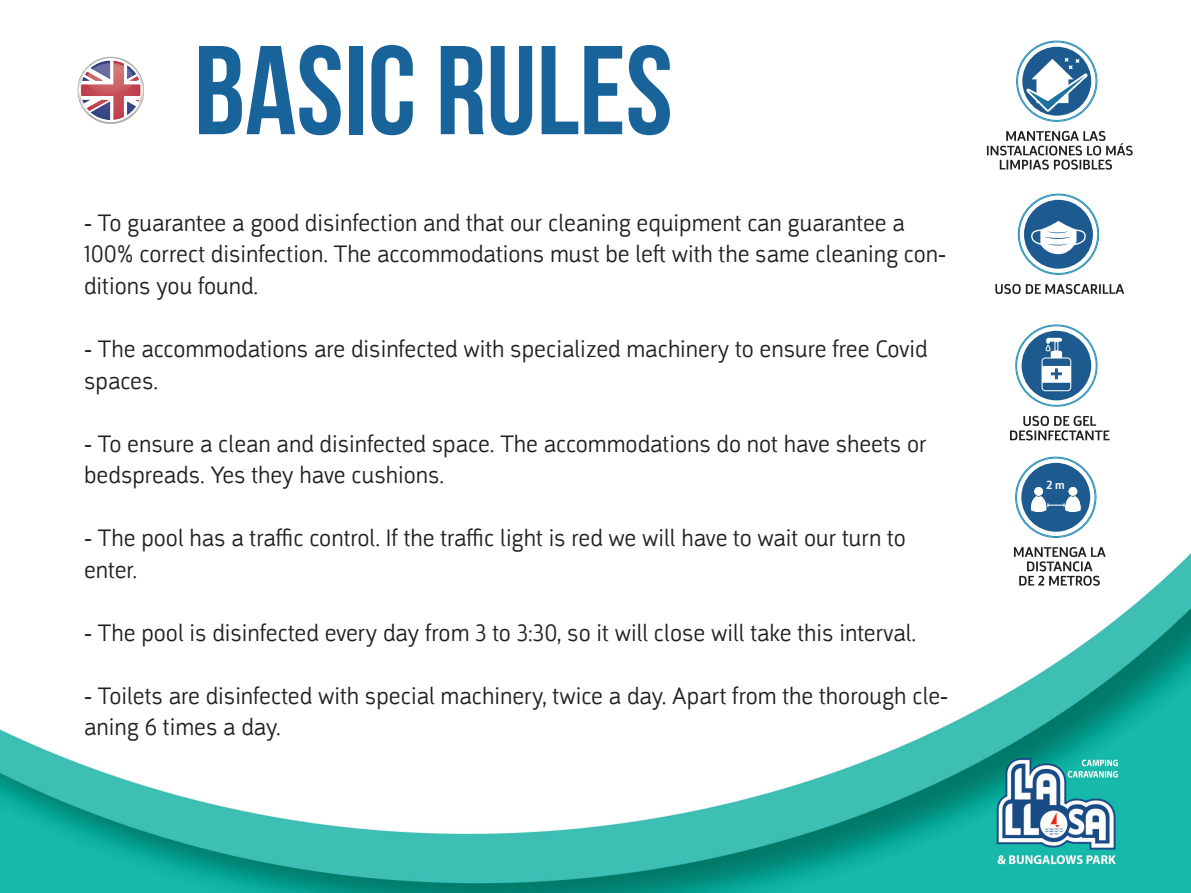
<style>
.page{position:relative;width:1191px;height:893px;background:#fff}
.page>*{position:absolute;margin:0;border:0;box-sizing:border-box;transform-origin:0 0}
.t1{font:700 126px "Bebas Neue";color:#18639a}
.t2{font:24.5px/31.5px "Argumentum Regular 4";color:#231f20}
.t3{font:12.25px "Argumentum Regular 11";color:#fff}
</style>
<div class="page">
<img style="left:0;top:40px;width:1191px;height:853px">
<div style="left:1021px;top:463px;width:69px;height:69px;background:#1c5a8f;border-radius:50%"></div>
<div style="left:1034px;top:487px;width:9px;height:9px;background:#fff;border-radius:50%"></div>
<div style="left:1068px;top:487px;width:9px;height:9px;background:#fff;border-radius:50%"></div>
<svg style="left:1031px;top:496px;width:49px;height:16px"></svg>
<div style="left:1016px;top:458px;width:79px;height:79px;border:1px solid #288fb7;border-radius:50%"></div>
<svg style="left:1014px;top:547px;width:91px;height:39px"></svg>
<div style="left:1021px;top:331px;width:70px;height:69px;background:#1c5a8f;border-radius:50%"></div>
<svg style="left:1041px;top:338px;width:30px;height:53px"></svg>
<div style="left:1016px;top:326px;width:80px;height:79px;border:1px solid #288fb7;border-radius:50%"></div>
<svg style="left:1010px;top:416px;width:99px;height:24px"></svg>
<div style="left:1024px;top:200px;width:69px;height:69px;background:#1c5a8f;border-radius:50%"></div>
<svg style="left:1031px;top:221px;width:55px;height:33px"></svg>
<div style="left:1019px;top:195px;width:78px;height:79px;border:1px solid #288fb7;border-radius:50%"></div>
<svg style="left:995px;top:284px;width:129px;height:10px"></svg>
<div style="left:1022px;top:47px;width:69px;height:69px;background:#1c5a8f;border-radius:50%"></div>
<div style="left:1017px;top:42px;width:79px;height:79px;border:1px solid #288fb7;border-radius:50%"></div>
<svg style="left:1024px;top:58px;width:65px;height:56px"></svg>
<svg style="left:987px;top:131px;width:145px;height:39px"></svg>
<svg style="left:73px;top:57px;width:71px;height:67px"></svg>
<h1 class="t1" style="left:194px;top:22px;width:480px">BASIC RULES</h1>
<p class="t2" style="left:84px;top:207px;width:863px">- To guarantee a good disinfection and that our cleaning equipment can guarantee a<br>100% correct disinfection. The accommodations must be left with the same cleaning con&shy;ditions you found.</p>
<p class="t2" style="left:84px;top:333px;width:845px">- The accommodations are disinfected with specialized machinery to ensure free Covid spaces.</p>
<p class="t2" style="left:84px;top:428px;width:844px">- To ensure a clean and disinfected space. The accommodations do not have sheets or bedspreads. Yes they have cushions.</p>
<p class="t2" style="left:84px;top:522px;width:823px">- The pool has a traffic control. If the traffic light is red we will have to wait our turn to enter.</p>
<p class="t2" style="left:84px;top:617px;width:833px">- The pool is disinfected every day from 3 to 3:30, so it will close will take this interval.</p>
<p class="t2" style="left:84px;top:680px;width:865px">- Toilets are disinfected with special machinery, twice a day. Apart from the thorough cle&shy;aning 6 times a day.</p>
<p class="t3" style="left:1046px;top:478px;width:20px">2 m</p>
</div>
